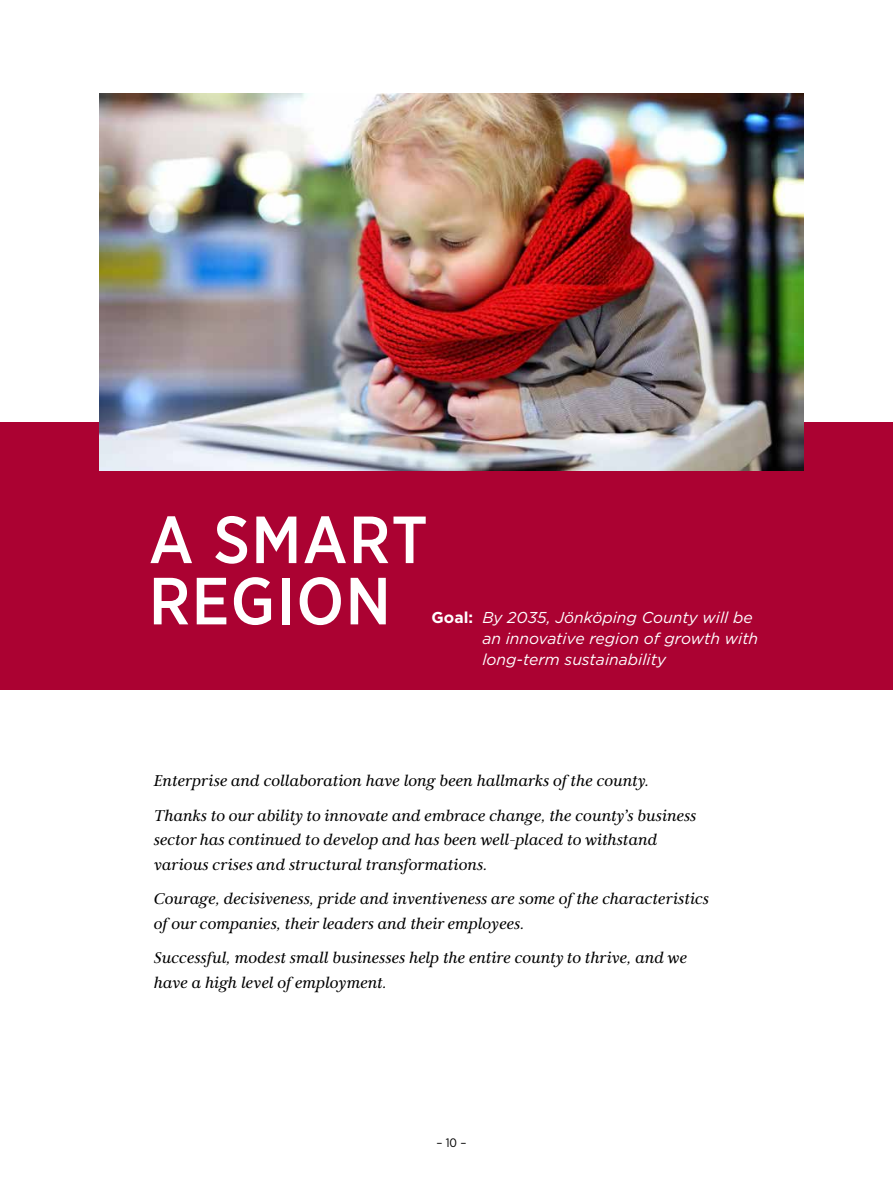
<style>
.page{position:relative;width:893px;height:1191px;background:#fff}
.page>*{position:absolute;margin:0;border:0;box-sizing:border-box;transform-origin:0 0}
.t1{font:500 66.5px/61.2px "Gotham Narrow";letter-spacing:.02em;color:#fff}
.t2{font:italic 15.75px/21px "Gotham";color:#fff}
.t3{font:italic 15.4px/24.5px "Carrig Pro";color:#000}
.t4{font:12.25px "Gotham Narrow";color:#000}
.s1{font-weight:700;font-style:normal}
</style>
<div class="page">
<div style="left:0;top:422px;width:893px;height:268px;background:#ab0232"></div>
<img style="left:99px;top:93px;width:705px;height:377px">
<h1 class="t1" style="left:149px;top:508px;width:281px">A SMART<br>REGION</h1>
<p class="t2" style="left:482px;top:606px;width:277px;text-indent:-51px"><span class="s1">Goal:</span> By 2035, Jönköping County will be an innovative region of growth with long-term sustainability</p>
<p class="t3" style="left:154px;top:769px;width:497px">Enterprise and collaboration have long been hallmarks of the county.</p>
<p class="t3" style="left:154px;top:803px;width:544px">Thanks to our ability to innovate and embrace change, the county’s business sector has continued to develop and has been well-placed to withstand various crises and structural transformations.</p>
<p class="t3" style="left:154px;top:886px;width:557px">Courage, decisiveness, pride and inventiveness are some of the characteristics of our companies, their leaders and their employees.</p>
<p class="t3" style="left:154px;top:945px;width:535px">Successful, modest small businesses help the entire county to thrive, and we have a high level of employment.</p>
<p class="t4" style="left:437px;top:1135px;width:31px">– 10 –</p>
</div>
